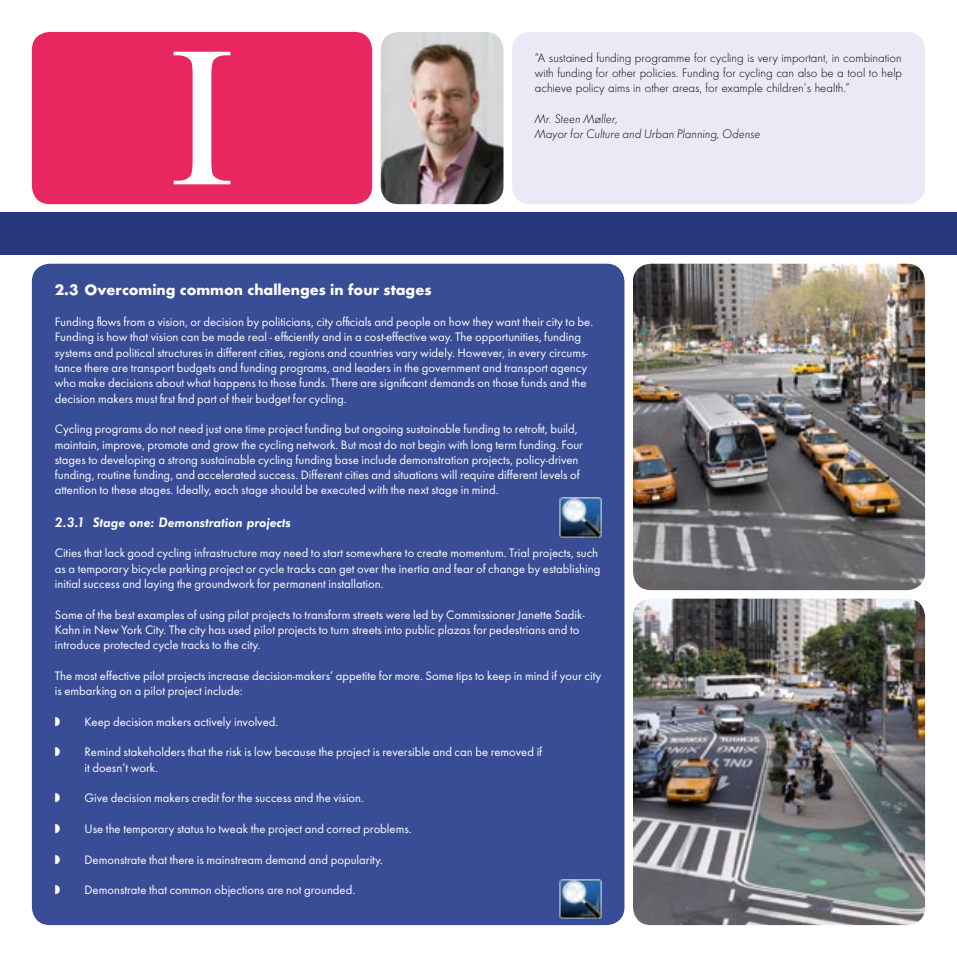
<style>
.page{position:relative;width:957px;height:957px;background:#fff}
.page>*{position:absolute;margin:0;border:0;box-sizing:border-box;transform-origin:0 0}
.t1{font:15.75px "Futura Bld";color:#fff}
.t2{font:14.25px "Futura Dem Bld Itl";color:#fff}
.t3{font:12.75px/15.3px "Futura";color:#fff}
.t4{font:12.75px/15.3px "Futura Lgt";color:#000;text-align:justify}
.t5{font:12.75px "Futura Lgt Itl";color:#000}
</style>
<div class="page">
<div style="left:32px;top:264px;width:592px;height:661px;background:#394d97;border-radius:18px"></div>
<div style="left:0;top:213px;width:957px;height:42px;background:#27377d"></div>
<div style="left:32px;top:32px;width:340px;height:172px;background:#e82660;border-radius:18px"></div>
<svg style="left:174px;top:52px;width:56px;height:132px"></svg>
<img style="left:633px;top:264px;width:292px;height:326px">
<img style="left:633px;top:598px;width:292px;height:327px">
<div style="left:512px;top:32px;width:413px;height:172px;background:#e9eaf5;border-radius:18px"></div>
<img style="left:381px;top:32px;width:122px;height:172px">
<img style="left:559px;top:498px;width:42px;height:39px">
<img style="left:559px;top:879px;width:42px;height:39px">
<p class="t4" style="left:535px;top:51px;width:369px">“A sustained funding programme for cycling is very important, in combination with funding for other policies. Funding for cycling can also be a tool to help achieve policy aims in other areas, for example children’s health.”</p>
<p class="t5" style="left:535px;top:110px;width:85px">Mr. Steen Møller,</p>
<p class="t5" style="left:535px;top:125px;width:227px">Mayor for Culture and Urban Planning, Odense</p>
<p class="t1" style="left:55px;top:280px;width:378px">2.3 Overcoming common challenges in four stages</p>
<p class="t3" style="left:55px;top:315px;width:540px">Funding flows from a vision, or decision by politicians, city officials and people on how they want their city to be.<br>Funding is how that vision can be made real - efficiently and in a cost-effective way. The opportunities, funding systems and political structures in different cities, regions and countries vary widely. However, in every circums&shy;tance there are transport budgets and funding programs, and leaders in the government and transport agency who make decisions about what happens to those funds. There are significant demands on those funds and the decision makers must first find part of their budget for cycling.</p>
<p class="t3" style="left:55px;top:422px;width:530px">Cycling programs do not need just one time project funding but ongoing sustainable funding to retrofit, build, maintain, improve, promote and grow the cycling network. But most do not begin with long term funding. Four stages to developing a strong sustainable cycling funding base include demonstration projects, policy-driven funding, routine funding, and accelerated success. Different cities and situations will require different levels of attention to these stages. Ideally, each stage should be executed with the next stage in mind.</p>
<p class="t2" style="left:55px;top:512px;width:238px">2.3.1 Stage one: Demonstration projects</p>
<p class="t3" style="left:55px;top:546px;width:547px">Cities that lack good cycling infrastructure may need to start somewhere to create momentum. Trial projects, such as a temporary bicycle parking project or cycle tracks can get over the inertia and fear of change by establishing initial success and laying the groundwork for permanent installation.</p>
<p class="t3" style="left:55px;top:608px;width:531px">Some of the best examples of using pilot projects to transform streets were led by Commissioner Janette Sadik-<br>Kahn in New York City. The city has used pilot projects to turn streets into public plazas for pedestrians and to introduce protected cycle tracks to the city.</p>
<p class="t3" style="left:55px;top:669px;width:548px">The most effective pilot projects increase decision-makers’ appetite for more. Some tips to keep in mind if your city is embarking on a pilot project include:</p>
<p class="t3" style="left:85px;top:715px;width:195px">Keep decision makers actively involved.</p>
<p class="t3" style="left:85px;top:745px;width:459px">Remind stakeholders that the risk is low because the project is reversible and can be removed if</p>
<p class="t3" style="left:85px;top:761px;width:75px">it doesn’t work.</p>
<p class="t3" style="left:85px;top:791px;width:281px">Give decision makers credit for the success and the vision.</p>
<p class="t3" style="left:85px;top:822px;width:329px">Use the temporary status to tweak the project and correct problems.</p>
<p class="t3" style="left:85px;top:852px;width:300px">Demonstrate that there is mainstream demand and popularity.</p>
<p class="t3" style="left:85px;top:883px;width:272px">Demonstrate that common objections are not grounded.</p>
</div>
